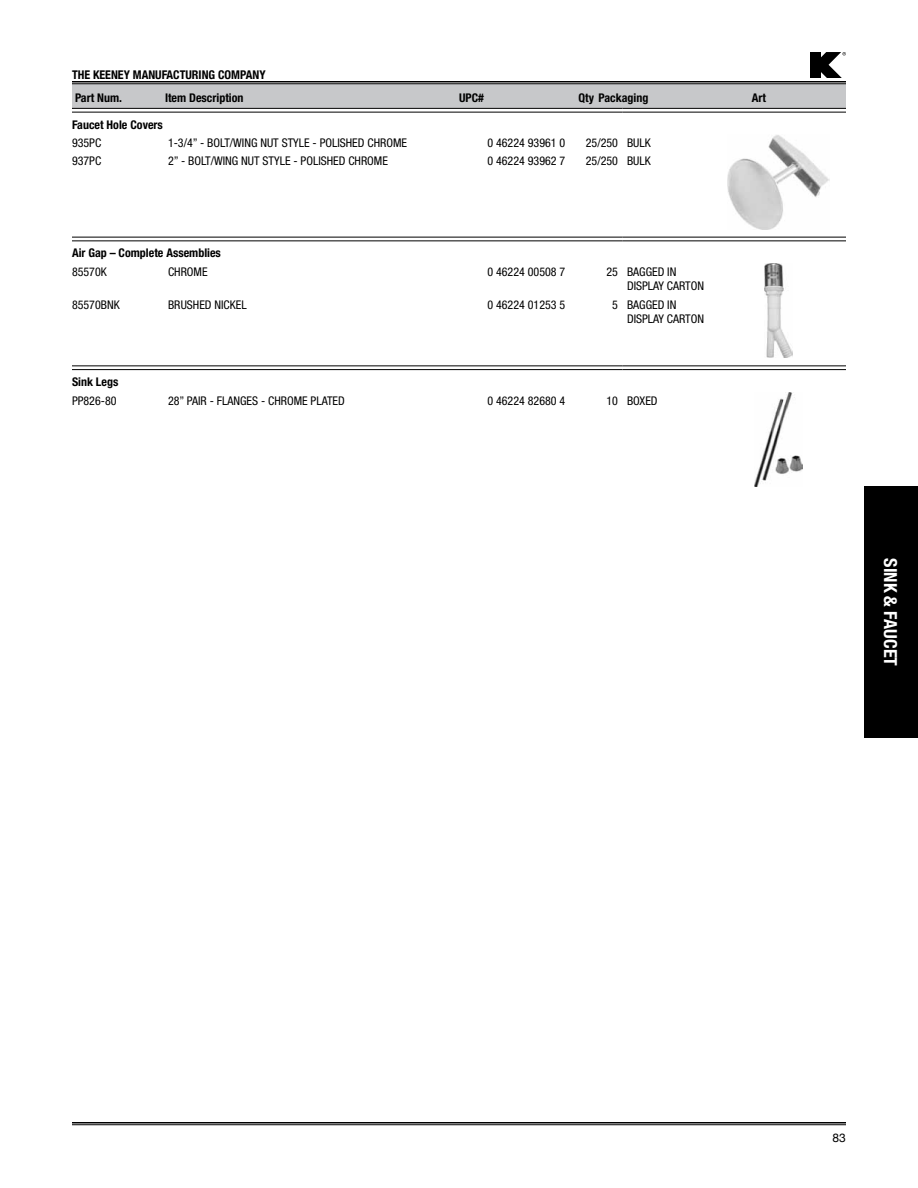
<style>
.page{position:relative;width:918px;height:1188px;background:#fff}
.page>*{position:absolute;margin:0;border:0;box-sizing:border-box;transform-origin:0 0}
.t1{font:700 condensed 18px "Helvetica Neue";color:#fff}
.t2{font:condensed 12px "Helvetica Neue";color:#000}
.t3{font:700 condensed 12px/18.5px "Helvetica Neue";color:#000}
.t4{font:700 condensed 12px/23px "Helvetica Neue";color:#000}
.t5{font:12px "Helvetica Neue";color:#000}
.s1{font-style:inherit}
.s2{font-weight:400}
</style>
<div class="page">
<hr style="left:72px;top:1122px;width:774px;height:2px;background:#000">
<hr style="left:72px;top:1124px;width:774px;height:1px;background:#000">
<div style="left:72px;top:84px;width:774px;height:24px;background:#c7c8ca"></div>
<hr style="left:72px;top:81px;width:774px;height:1px;background:#000">
<hr style="left:72px;top:83px;width:774px;height:1px;background:#000">
<div style="left:810px;top:52px;width:10px;height:26px;background:#000"></div>
<svg style="left:820px;top:52px;width:26px;height:26px"></svg>
<svg style="left:72px;top:111px;width:90px;height:1px"></svg>
<svg style="left:162px;top:111px;width:321px;height:1px"></svg>
<svg style="left:483px;top:111px;width:90px;height:1px"></svg>
<svg style="left:573px;top:111px;width:49px;height:1px"></svg>
<svg style="left:622px;top:111px;width:89px;height:1px"></svg>
<svg style="left:711px;top:111px;width:135px;height:1px"></svg>
<hr style="left:72px;top:108px;width:90px;height:1px;background:#000">
<hr style="left:72px;top:112px;width:90px;height:1px;background:#000">
<hr style="left:162px;top:108px;width:321px;height:1px;background:#000">
<hr style="left:162px;top:112px;width:321px;height:1px;background:#000">
<hr style="left:483px;top:108px;width:90px;height:1px;background:#000">
<hr style="left:483px;top:112px;width:90px;height:1px;background:#000">
<hr style="left:573px;top:108px;width:49px;height:1px;background:#000">
<hr style="left:573px;top:112px;width:49px;height:1px;background:#000">
<hr style="left:622px;top:108px;width:89px;height:1px;background:#000">
<hr style="left:622px;top:112px;width:89px;height:1px;background:#000">
<hr style="left:711px;top:108px;width:135px;height:1px;background:#000">
<hr style="left:711px;top:112px;width:135px;height:1px;background:#000">
<img style="left:727px;top:135px;width:103px;height:94px">
<hr style="left:72px;top:237px;width:90px;height:1px;background:#000">
<hr style="left:72px;top:240px;width:90px;height:1px;background:#000">
<hr style="left:162px;top:237px;width:321px;height:1px;background:#000">
<hr style="left:162px;top:240px;width:321px;height:1px;background:#000">
<hr style="left:483px;top:237px;width:90px;height:1px;background:#000">
<hr style="left:483px;top:240px;width:90px;height:1px;background:#000">
<hr style="left:573px;top:237px;width:49px;height:1px;background:#000">
<hr style="left:573px;top:240px;width:49px;height:1px;background:#000">
<hr style="left:622px;top:237px;width:89px;height:1px;background:#000">
<hr style="left:622px;top:240px;width:89px;height:1px;background:#000">
<hr style="left:711px;top:237px;width:135px;height:1px;background:#000">
<hr style="left:711px;top:240px;width:135px;height:1px;background:#000">
<img style="left:765px;top:263px;width:27px;height:95px">
<svg style="left:72px;top:366px;width:90px;height:1px"></svg>
<svg style="left:162px;top:366px;width:321px;height:1px"></svg>
<svg style="left:483px;top:366px;width:90px;height:1px"></svg>
<svg style="left:573px;top:366px;width:49px;height:1px"></svg>
<svg style="left:622px;top:366px;width:89px;height:1px"></svg>
<svg style="left:711px;top:366px;width:135px;height:1px"></svg>
<hr style="left:72px;top:365px;width:90px;height:1px;background:#000">
<hr style="left:72px;top:369px;width:90px;height:1px;background:#000">
<hr style="left:162px;top:365px;width:321px;height:1px;background:#000">
<hr style="left:162px;top:369px;width:321px;height:1px;background:#000">
<hr style="left:483px;top:365px;width:90px;height:1px;background:#000">
<hr style="left:483px;top:369px;width:90px;height:1px;background:#000">
<hr style="left:573px;top:365px;width:49px;height:1px;background:#000">
<hr style="left:573px;top:369px;width:49px;height:1px;background:#000">
<hr style="left:622px;top:365px;width:89px;height:1px;background:#000">
<hr style="left:622px;top:369px;width:89px;height:1px;background:#000">
<hr style="left:711px;top:365px;width:135px;height:1px;background:#000">
<hr style="left:711px;top:369px;width:135px;height:1px;background:#000">
<img style="left:755px;top:392px;width:47px;height:95px">
<div style="left:864px;top:486px;width:54px;height:252px;background:#000"></div>
<p class="t4" style="left:72px;top:63px;width:195px">THE KEENEY MANUFACTURING COMPANY<br><span class="s1">Part Num.</span></p>
<p class="t3" style="left:165px;top:88px;width:80px">Item Description</p>
<p class="t3" style="left:459px;top:88px;width:26px">UPC#</p>
<p class="t3" style="left:578px;top:88px;width:71px">Qty Packaging</p>
<p class="t3" style="left:752px;top:88px;width:16px">Art</p>
<p class="t3" style="left:72px;top:115px;width:92px">Faucet Hole Covers<br><span class="s2">935PC</span></p>
<p class="t2" style="left:168px;top:136px;width:241px">1-3/4” - BOLT/WING NUT STYLE - POLISHED CHROME</p>
<p class="t2" style="left:488px;top:136px;width:79px">0 46224 93961 0</p>
<p class="t2" style="left:586px;top:136px;width:55px">25/250 BULK</p>
<p class="t2" style="left:72px;top:154px;width:31px">937PC</p>
<p class="t2" style="left:168px;top:154px;width:221px">2” - BOLT/WING NUT STYLE - POLISHED CHROME</p>
<p class="t2" style="left:488px;top:154px;width:79px">0 46224 93962 7</p>
<p class="t2" style="left:586px;top:154px;width:55px">25/250 BULK</p>
<p class="t3" style="left:72px;top:244px;width:150px">Air Gap – Complete Assemblies<br><span class="s2">85570K</span></p>
<p class="t2" style="left:168px;top:265px;width:41px">CHROME</p>
<p class="t2" style="left:488px;top:265px;width:79px">0 46224 00508 7</p>
<p class="t2" style="left:606px;top:265px;width:34px">25 BAGGED</p>
<p class="t2" style="left:667px;top:265px;width:5px">IN</p>
<p class="t2" style="left:627px;top:279px;width:13px">DISPLA</p>
<p class="t2" style="left:659px;top:279px;width:22px">Y CARTON</p>
<p class="t2" style="left:72px;top:297px;width:49px">85570BNK</p>
<p class="t2" style="left:168px;top:297px;width:80px">BRUSHED NICKEL</p>
<p class="t2" style="left:488px;top:297px;width:79px">0 46224 01253 5</p>
<p class="t2" style="left:612px;top:297px;width:29px">5 BAGGED</p>
<p class="t2" style="left:667px;top:297px;width:5px">IN</p>
<p class="t2" style="left:627px;top:312px;width:13px">DISPLA</p>
<p class="t2" style="left:659px;top:312px;width:22px">Y CARTON</p>
<p class="t3" style="left:72px;top:372px;width:48px">Sink Legs<br><span class="s2">PP826-80</span></p>
<p class="t2" style="left:168px;top:393px;width:178px">28” PAIR - FLANGES - CHROME PLATED</p>
<p class="t2" style="left:488px;top:393px;width:79px">0 46224 82680 4</p>
<p class="t2" style="left:606px;top:393px;width:46px">10 BOXED</p>
<p class="t1" style="left:901px;top:558px;width:109px;rotate:90deg">Sink &amp; Faucet</p>
<p class="t5" style="left:833px;top:1131px;width:15px">83</p>
</div>
